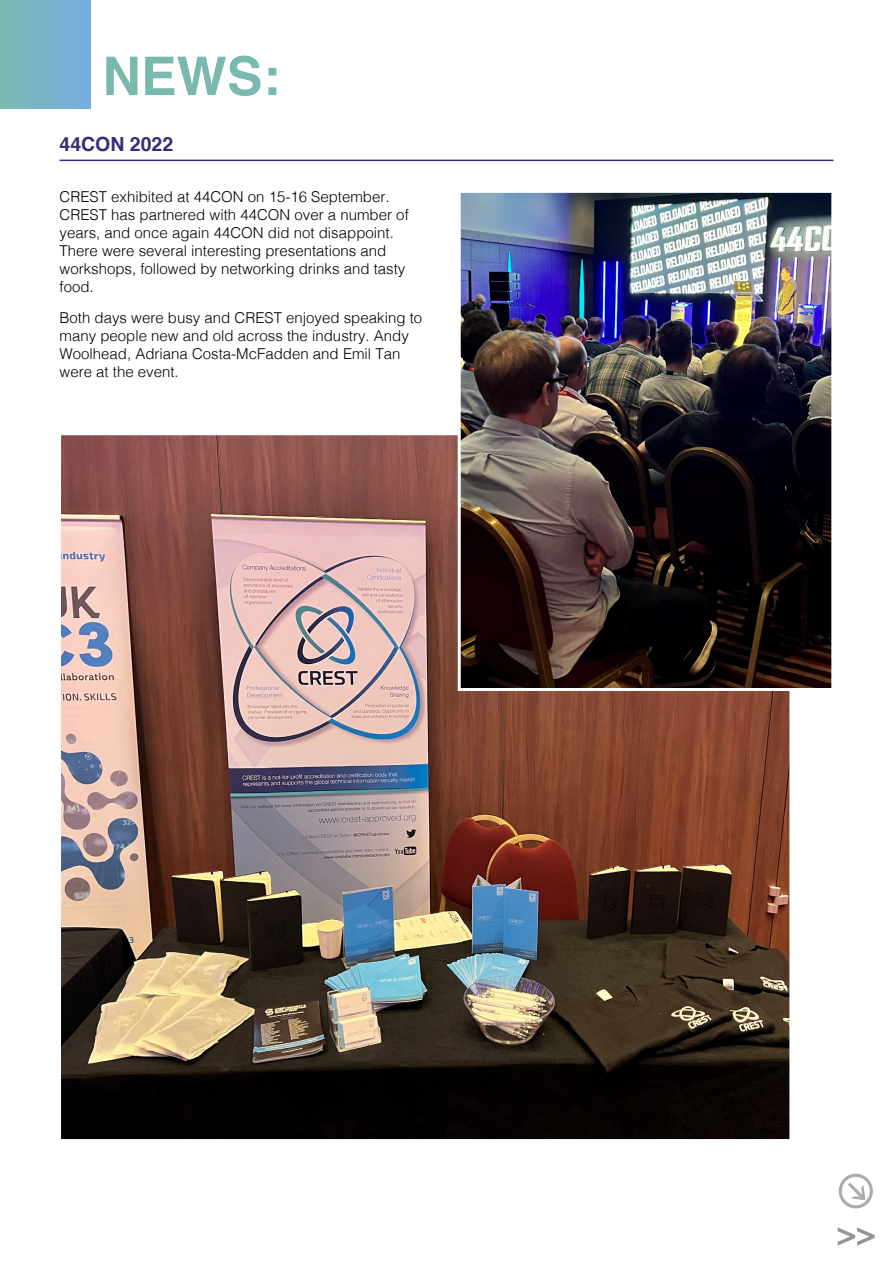
<style>
.page{position:relative;width:893px;height:1263px;background:#fff}
.page>*{position:absolute;margin:0;border:0;box-sizing:border-box;transform-origin:0 0}
.t1{font:700 53.4px "Helvetica";color:#7ab9b0}
.t2{font:700 19.5px "Helvetica";color:#392d7a}
.Normal_wrd_1{font:300 15px/18px "Helvetica";color:#000}
</style>
<div class="page">
<div style="left:839px;top:1174px;width:34px;height:34px;border:3px solid #000;border-radius:50%"></div>
<svg style="left:848px;top:1183px;width:17px;height:17px"></svg>
<svg style="left:838px;top:1227px;width:36px;height:18px"></svg>
<hr style="left:60px;top:160px;width:773px;height:1px;background:#392d7a">
<div style="left:0;top:0;width:90px;height:108px;background:linear-gradient(to right,#7bbab1,#77ade0)"></div>
<img style="left:62px;top:436px;width:726px;height:702px">
<img style="left:462px;top:194px;width:368px;height:493px">
<div style="left:458px;top:190px;width:376px;height:501px;border:3px solid #fff"></div>
<p class="t1" style="left:102px;top:40px;width:179px">NEWS:</p>
<p class="t2" style="left:60px;top:131px;width:115px">44CON 2022</p>
<p class="Normal_wrd_1" style="left:60px;top:187px;width:351px">CREST exhibited at 44CON on 15-16 September.<br>CREST has partnered with 44CON over a number of years, and once again 44CON did not disappoint.<br>There were several interesting presentations and workshops, followed by networking drinks and tasty food.</p>
<p class="Normal_wrd_1" style="left:60px;top:307px;width:364px">Both days were busy and CREST enjoyed speaking to many people new and old across the industry. Andy Woolhead, Adriana Costa-McFadden and Emil Tan were at the event.</p>
</div>
